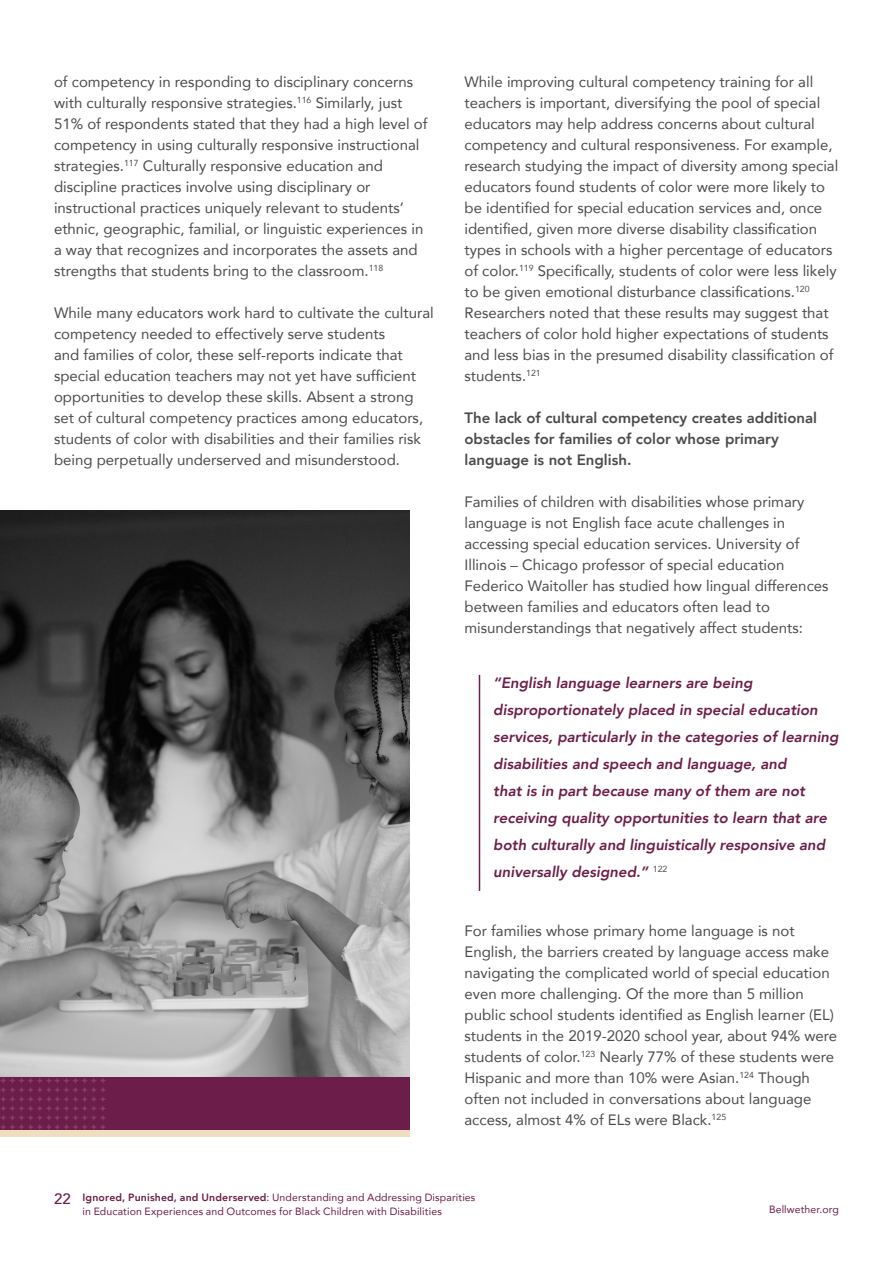
<style>
.page{position:relative;width:893px;height:1263px;background:#fff}
.page>*{position:absolute;margin:0;border:0;box-sizing:border-box;transform-origin:0 0}
.t1{font:15px/21px "Avenir";color:#4c4c4e}
.t2{font:italic 800 15px/27px "Avenir";color:#6d1d49}
.t3{font:800 15px/21px "Avenir";color:#4c4c4e}
.t4{font:500 15px "Avenir";color:#6d1d49}
.t5{font:10.5px/13.5px "Avenir";letter-spacing:.01em;color:#6d1d49}
.s1{font-weight:800}
</style>
<div class="page">
<hr style="left:479px;top:675px;width:1px;height:216px;background:#6d1d49">
<img style="left:0;top:511px;width:410px;height:566px">
<div style="left:0;top:1077px;width:410px;height:53px;background:#6d1d49"></div>
<div style="left:0;top:1130px;width:410px;height:6px;background:#f0dec0"></div>
<svg style="left:0;top:1078px;width:106px;height:52px"></svg>
<p class="t1" style="left:54px;top:71px;width:375px">of competency in responding to disciplinary concerns with culturally responsive strategies.<sup>116</sup> Similarly, just 51% of respondents stated that they had a high level of competency in using culturally responsive instructional strategies.<sup>117</sup> Culturally responsive education and discipline practices involve using disciplinary or instructional practices uniquely relevant to students’ ethnic, geographic, familial, or linguistic experiences in a way that recognizes and incorporates the assets and strengths that students bring to the classroom.<sup>118</sup></p>
<p class="t1" style="left:54px;top:302px;width:381px">While many educators work hard to cultivate the cultural competency needed to effectively serve students<br>and families of color, these self-reports indicate that special education teachers may not yet have sufficient opportunities to develop these skills. Absent a strong set of cultural competency practices among educators, students of color with disabilities and their families risk being perpetually underserved and misunderstood.</p>
<p class="t1" style="left:464px;top:71px;width:375px">While improving cultural competency training for all teachers is important, diversifying the pool of special educators may help address concerns about cultural competency and cultural responsiveness. For example, research studying the impact of diversity among special educators found students of color were more likely to be identified for special education services and, once identified, given more diverse disability classification types in schools with a higher percentage of educators of color.<sup>119</sup> Specifically, students of color were less likely to be given emotional disturbance classifications.<sup>120<br></sup>Researchers noted that these results may suggest that teachers of color hold higher expectations of students and less bias in the presumed disability classification of students.<sup>121</sup></p>
<p class="t3" style="left:464px;top:407px;width:354px">The lack of cultural competency creates additional obstacles for families of color whose primary language is not English.</p>
<p class="t1" style="left:464px;top:491px;width:366px">Families of children with disabilities whose primary language is not English face acute challenges in accessing special education services. University of Illinois – Chicago professor of special education Federico Waitoller has studied how lingual differences between families and educators often lead to misunderstandings that negatively affect students:</p>
<p class="t2" style="left:493px;top:669px;width:347px">“English language learners are being disproportionately placed in special education services, particularly in the categories of learning disabilities and speech and language, and<br>that is in part because many of them are not receiving quality opportunities to learn that are both culturally and linguistically responsive and universally designed.” <sup>122</sup></p>
<p class="t1" style="left:464px;top:920px;width:374px">For families whose primary home language is not English, the barriers created by language access make navigating the complicated world of special education even more challenging. Of the more than 5 million public school students identified as English learner (EL) students in the 2019-2020 school year, about 94% were students of color.<sup>123</sup> Nearly 77% of these students were Hispanic and more than 10% were Asian.<sup>124</sup> Though often not included in conversations about language access, almost 4% of ELs were Black.<sup>125</sup></p>
<p class="t4" style="left:54px;top:1186px;width:18px">22</p>
<p class="t5" style="left:82px;top:1190px;width:394px"><span class="s1">Ignored, Punished, and Underserved</span>: Understanding and Addressing Disparities in Education Experiences and Outcomes for Black Children with Disabilities</p>
<p class="t5" style="left:769px;top:1202px;width:71px">Bellwether.org</p>
</div>
